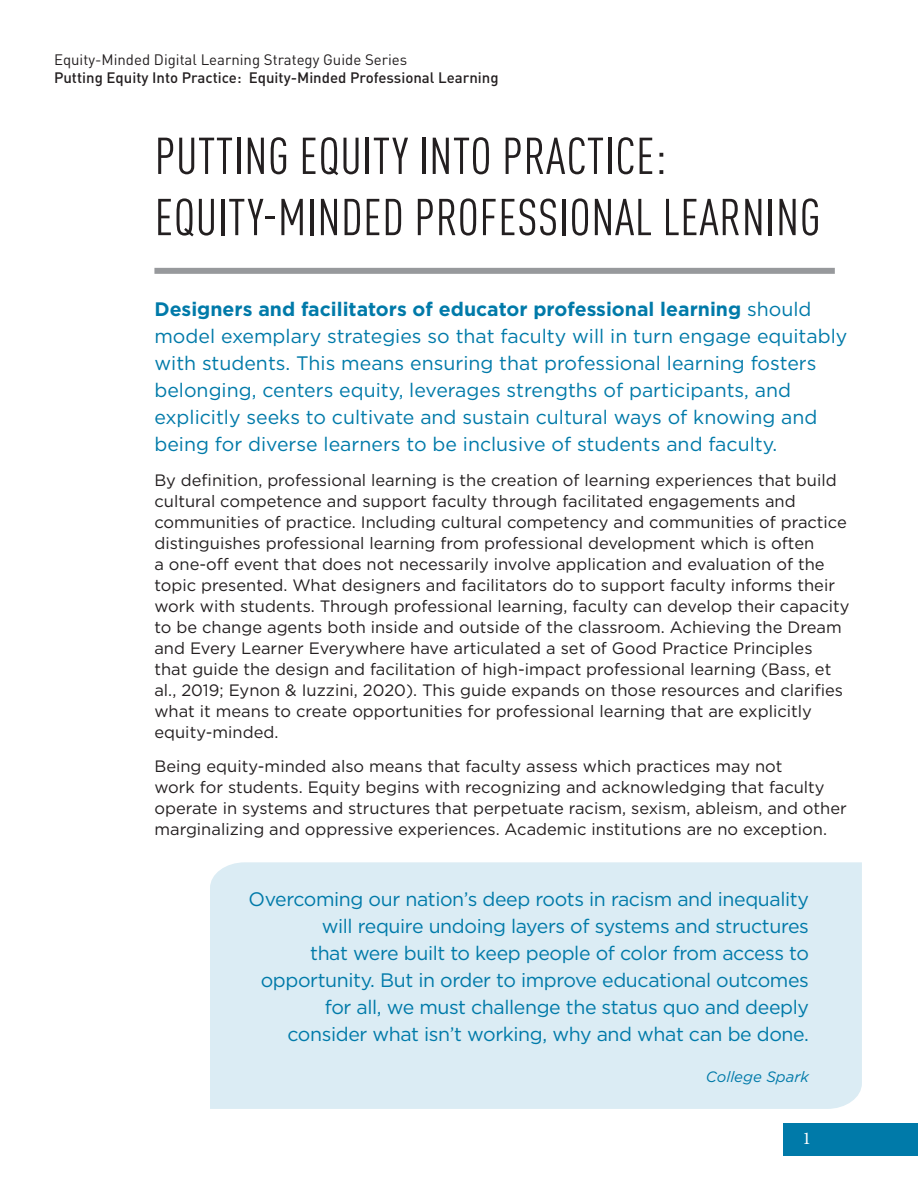
<style>
.page{position:relative;width:918px;height:1188px;background:#fff}
.page>*{position:absolute;margin:0;border:0;box-sizing:border-box;transform-origin:0 0}
.t1{font:condensed 51px/61.2px "DINOT";letter-spacing:.01em;color:#231f20}
.t2{font:19.5px/27px "Gotham";color:#007aa9}
.t3{font:19.5px/27px "Gotham";letter-spacing:-.02em;color:#007aa9;text-align:right}
.t4{font:18px "Minion Pro";color:#fff}
.t5{font:16.5px/21px "Gotham";color:#231f20}
.t6{font:500 15px/18px "DINOT";color:#231f20}
.t7{font:italic 15px "Gotham";color:#007aa9}
.s1{font-weight:400}
.s2{font-weight:700}
</style>
<div class="page">
<div style="left:783px;top:1123px;width:135px;height:33px;background:#007aa9"></div>
<div style="left:154px;top:268px;width:681px;height:6px;background:#97999c"></div>
<div style="left:210px;top:862px;width:652px;height:247px;background:#dbecf4"></div>
<p class="t6" style="left:54px;top:51px;width:446px"><span class="s1">Equity-Minded Digital Learning Strategy Guide Series<br></span>Putting Equity Into Practice: Equity-Minded Professional Learning</p>
<p class="t1" style="left:155px;top:125px;width:667px">PUTTING EQUITY INTO PRACTICE:<br>EQUITY-MINDED PROFESSIONAL LEARNING</p>
<p class="t2" style="left:154px;top:295px;width:694px"><span class="s2">Designers and facilitators of educator professional learning</span> should model exemplary strategies so that faculty will in turn engage equitably with students. This means ensuring that professional learning fosters belonging, centers equity, leverages strengths of participants, and explicitly seeks to cultivate and sustain cultural ways of knowing and being for diverse learners to be inclusive of students and faculty.</p>
<p class="t5" style="left:154px;top:469px;width:697px">By definition, professional learning is the creation of learning experiences that build cultural competence and support faculty through facilitated engagements and communities of practice. Including cultural competency and communities of practice distinguishes professional learning from professional development which is often<br>a one-off event that does not necessarily involve application and evaluation of the topic presented. What designers and facilitators do to support faculty informs their work with students. Through professional learning, faculty can develop their capacity to be change agents both inside and outside of the classroom. Achieving the Dream and Every Learner Everywhere have articulated a set of Good Practice Principles that guide the design and facilitation of high-impact professional learning (Bass, et al., 2019; Eynon &amp; Iuzzini, 2020). This guide expands on those resources and clarifies what it means to create opportunities for professional learning that are explicitly equity-minded.</p>
<p class="t5" style="left:154px;top:755px;width:694px">Being equity-minded also means that faculty assess which practices may not<br>work for students. Equity begins with recognizing and acknowledging that faculty operate in systems and structures that perpetuate racism, sexism, ableism, and other marginalizing and oppressive experiences. Academic institutions are no exception.</p>
<p class="t3" style="left:249px;top:885px;width:562px">Overcoming our nation’s deep roots in racism and inequality will require undoing layers of systems and structures<br>that were built to keep people of color from access to opportunity. But in order to improve educational outcomes for all, we must challenge the status quo and deeply consider what isn’t working, why and what can be done.</p>
<p class="t7" style="left:706px;top:1067px;width:105px">College Spark</p>
<p class="t4" style="left:802px;top:1126px;width:10px">1</p>
</div>
